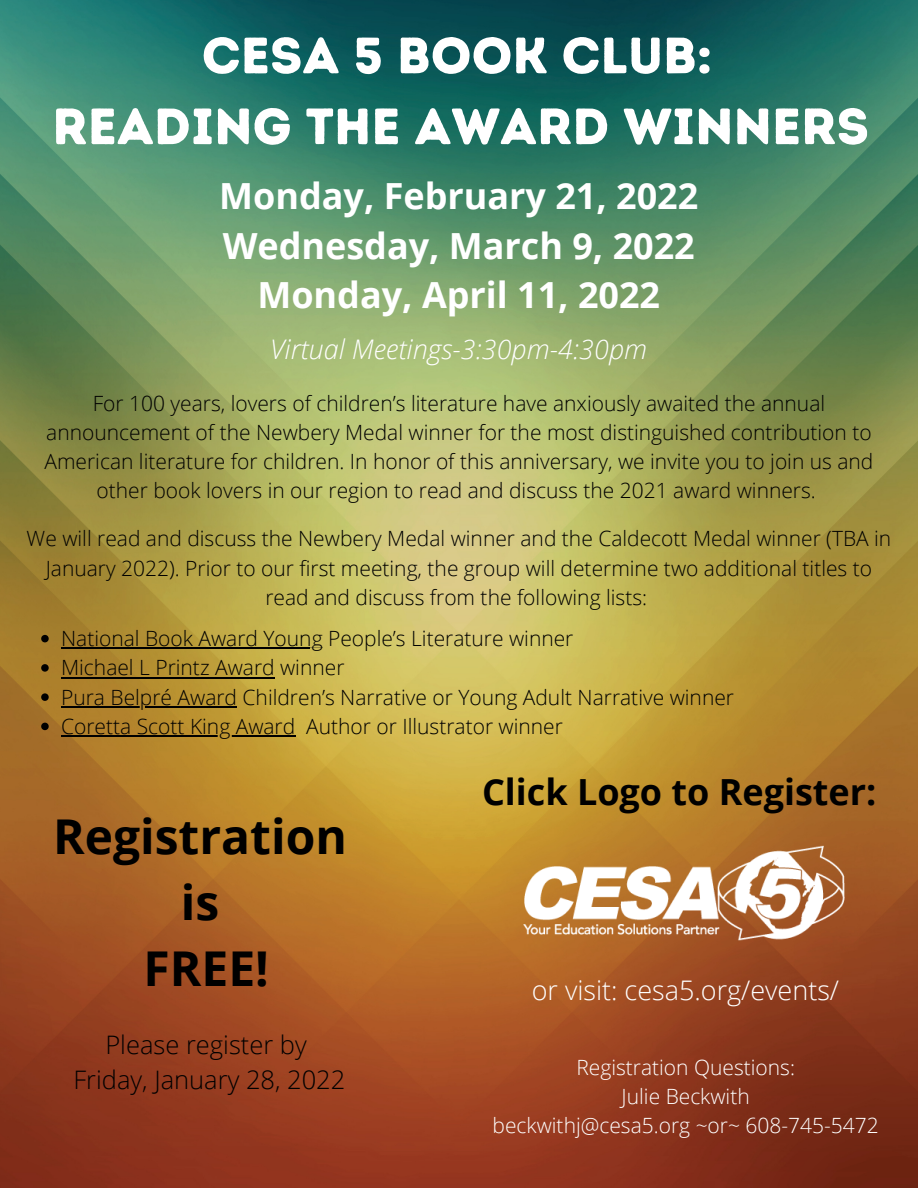
<style>
.page{position:relative;width:918px;height:1188px;background:#fff}
.page>*{position:absolute;margin:0;border:0;box-sizing:border-box;transform-origin:0 0}
.t1{font:51px "Intro Rust Base";color:#fff}
.t2{font:700 48px "Open Sans";color:#000}
.t3{font:700 36px "Open Sans";color:#fff}
.t4{font:700 36px "Open Sans";color:#000}
.t5{font:italic 300 27px "Open Sans";color:#fff}
.t6{font:300 27px "Open Sans";color:#fff}
.t7{font:300 25.5px "Open Sans";color:#000}
.t8{font:300 21px/29.2px "Open Sans";color:#000;text-align:center}
.t9{font:300 21px "Open Sans";color:#fff}
</style>
<div class="page">
<img style="left:0;top:0;width:918px;height:1188px">
<img style="left:512px;top:835px;width:335px;height:113px">
<svg style="left:41px;top:635px;width:8px;height:7px"></svg>
<hr style="left:61px;top:648px;width:197px;height:1px;background:#000">
<hr style="left:258px;top:648px;width:65px;height:1px;background:#000">
<svg style="left:41px;top:664px;width:8px;height:8px"></svg>
<hr style="left:61px;top:677px;width:214px;height:1px;background:#000">
<svg style="left:41px;top:693px;width:8px;height:8px"></svg>
<hr style="left:61px;top:706px;width:176px;height:2px;background:#000">
<svg style="left:41px;top:723px;width:8px;height:7px"></svg>
<hr style="left:61px;top:735px;width:234px;height:2px;background:#000">
<p class="t1" style="left:202px;top:25px;width:512px">CESA 5 BOOK CLUB:</p>
<p class="t1" style="left:52px;top:96px;width:818px">READING THE AWARD WINNERS</p>
<p class="t3" style="left:219px;top:171px;width:481px">Monday, February 21, 2022</p>
<p class="t3" style="left:223px;top:220px;width:474px">Wednesday, March 9, 2022</p>
<p class="t3" style="left:257px;top:270px;width:404px">Monday, April 11, 2022</p>
<p class="t5" style="left:270px;top:330px;width:378px">Virtual Meetings-3:30pm-4:30pm</p>
<p class="t8" style="left:45px;top:388px;width:830px">For 100 years, lovers of children’s literature have anxiously awaited the annual announcement of the Newbery Medal winner for the most distinguished contribution to American literature for children. In honor of this anniversary, we invite you to join us and other book lovers in our region to read and discuss the 2021 award winners.</p>
<p class="t8" style="left:27px;top:524px;width:866px">We will read and discuss the Newbery Medal winner and the Caldecott Medal winner (TBA in<br>January 2022). Prior to our first meeting, the group will determine two additional titles to read and discuss from the following lists:</p>
<p class="t8" style="left:61px;top:623px;width:514px">National Book Award Young People’s Literature winner</p>
<p class="t8" style="left:61px;top:653px;width:285px">Michael L Printz Award winner</p>
<p class="t8" style="left:61px;top:682px;width:674px">Pura Belpré Award Children’s Narrative or Young Adult Narrative winner</p>
<p class="t8" style="left:61px;top:711px;width:503px">Coretta Scott King Award Author or Illustrator winner</p>
<p class="t2" style="left:53px;top:802px;width:295px">Registration</p>
<p class="t2" style="left:181px;top:869px;width:40px">is</p>
<p class="t2" style="left:143px;top:935px;width:127px">FREE!</p>
<p class="t7" style="left:105px;top:1027px;width:203px">Please register by</p>
<p class="t7" style="left:73px;top:1062px;width:273px">Friday, January 28, 2022</p>
<p class="t4" style="left:482px;top:766px;width:396px">Click Logo to Register:</p>
<p class="t6" style="left:532px;top:972px;width:309px">or visit: cesa5.org/events/</p>
<p class="t9" style="left:576px;top:1052px;width:220px">Registration Questions:</p>
<p class="t9" style="left:622px;top:1081px;width:130px">Julie Beckwith</p>
<p class="t9" style="left:493px;top:1111px;width:388px">beckwithj@cesa5.org ~or~ 608-745-5472</p>
</div>
